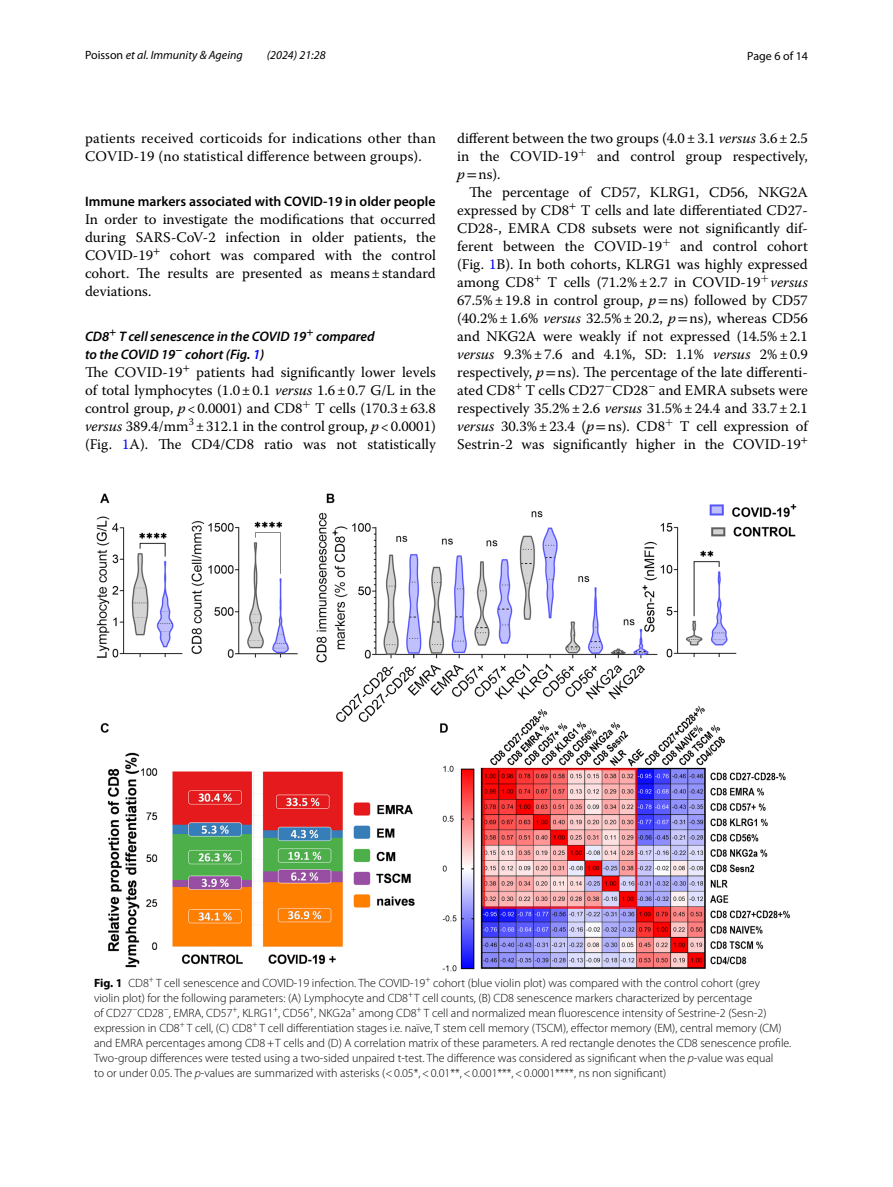
<style>
.page{position:relative;width:893px;height:1187px;background:#fff}
.page>*{position:absolute;margin:0;border:0;box-sizing:border-box;transform-origin:0 0}
.t1{font:14.7px/18px "Warnock Pro";letter-spacing:.005em;color:#000;text-align:justify}
.t2{font:italic 600 13.8px/18px "Myriad Pro";color:#000}
.t3{font:600 13.8px "Myriad Pro";color:#000}
.t4{font:300 12px/15px "Myriad Pro";color:#000}
.t5{font:italic 12px "Myriad Pro";color:#000}
.t6{font:12px "Myriad Pro";color:#000}
.s1{font-style:normal}
.s2{color:#00f}
.s3{font-style:italic}
.s4{font-family:"STIX"}
.s5{font-weight:700}
</style>
<div class="page">
<img style="left:96px;top:493px;width:701px;height:478px">
<p class="t5" style="left:85px;top:48px;width:159px"><span class="s1">Poisson</span> et al. Immunity &amp; Ageing</p>
<p class="t5" style="left:267px;top:48px;width:60px">(2024) 21:28</p>
<p class="t6" style="left:747px;top:48px;width:62px">Page 6 of 14</p>
<p class="t1" style="left:85px;top:128px;width:352px">patients received corticoids for indications other than<br>COVID-19 (no statistical difference between groups).</p>
<p class="t3" style="left:85px;top:192px;width:352px">Immune markers associated with COVID‑19 in older people</p>
<p class="t1" style="left:85px;top:209px;width:352px">In order to investigate the modifications that occurred during SARS-CoV-2 infection in older patients, the COVID-19<sup>+</sup> cohort was compared with the control cohort. The results are presented as means±standard deviations.</p>
<p class="t2" style="left:85px;top:327px;width:291px">CD8<sup>+</sup> T cell senescence in the COVID 19<sup>+</sup> compared to the COVID 19<sup>−</sup> cohort (Fig. <span class="s2">1</span>)</p>
<p class="t1" style="left:85px;top:362px;width:352px">The COVID-19<sup>+</sup> patients had significantly lower levels of total lymphocytes (1.0±0.1 <span class="s3">versus</span> 1.6±0.7 G/L in the control group, <span class="s3">p</span>&lt;0.0001) and CD8<sup>+</sup> T cells (170.3±63.8 <span class="s3">versus</span> 389.4/mm<sup>3</sup> ±312.1 in the control group, <span class="s3">p</span>&lt;0.0001) (Fig. <span class="s2">1</span>A). The CD4/CD8 ratio was not statistically</p>
<p class="t1" style="left:457px;top:128px;width:352px">different between the two groups (4.0±3.1 <span class="s3">versus</span> 3.6±2.5 in the COVID-19<sup>+</sup> and control group respectively, <span class="s3">p</span><span class="s4">=</span>ns).</p>
<p class="t1" style="left:457px;top:182px;width:352px;text-indent:12px">The percentage of CD57, KLRG1, CD56, NKG2A expressed by CD8<sup>+</sup> T cells and late differentiated CD27- CD28-, EMRA CD8 subsets were not significantly dif&shy;ferent between the COVID-19<sup>+</sup> and control cohort (Fig. <span class="s2">1</span>B). In both cohorts, KLRG1 was highly expressed among CD8<sup>+</sup> T cells (71.2%±2.7 in COVID-19<sup>+</sup> <span class="s3">versus </span>67.5%±19.8 in control group, <span class="s3">p</span><span class="s4">=</span>ns) followed by CD57 (40.2%±1.6% <span class="s3">versus</span> 32.5%±20.2, <span class="s3">p</span><span class="s4">=</span>ns), whereas CD56 and NKG2A were weakly if not expressed (14.5%±2.1 <span class="s3">versus</span> 9.3%±7.6 and 4.1%, SD: 1.1% <span class="s3">versus</span> 2%±0.9 respectively, <span class="s3">p</span><span class="s4">=</span>ns). The percentage of the late differenti&shy;ated CD8<sup>+</sup> T cells CD27<sup>−</sup>CD28<sup>−</sup> and EMRA subsets were respectively 35.2%±2.6 <span class="s3">versus</span> 31.5%±24.4 and 33.7±2.1 <span class="s3">versus</span> 30.3%±23.4 (<span class="s3">p</span><span class="s4">=</span>ns). CD8<sup>+</sup> T cell expression of Sestrin-2 was significantly higher in the COVID-19<sup>+</sup></p>
<p class="t4" style="left:94px;top:975px;width:699px"><span class="s5">Fig. 1</span> CD8<sup>+</sup> T cell senescence and COVID-19 infection. The COVID-19<sup>+</sup> cohort (blue violin plot) was compared with the control cohort (grey<br>violin plot) for the following parameters: (A) Lymphocyte and -CD8<sup>+</sup>T cell counts, (B) CD8 senescence markers characterized by percentage<br>of -CD27<sup>−</sup>CD28<sup>−</sup>, EMRA, CD57<sup>+</sup>, KLRG1<sup>+</sup>, CD56<sup>+</sup>, NKG2a<sup>+</sup> among -CD8<sup>+</sup> T cell and normalized mean fluorescence intensity of Sestrine-2 (Sesn-2) expression in -CD8<sup>+</sup> T cell, (C) CD8<sup>+</sup> T cell differentiation stages i.e. naïve, T stem cell memory (TSCM), effector memory (EM), central memory (CM) and EMRA percentages among CD8+T cells and (D) A correlation matrix of these parameters. A red rectangle denotes the CD8 senescence profile.<br>Two-group differences were tested using a two-sided unpaired t-test. The difference was considered as significant when the <span class="s3">p</span>-value was equal<br>to or under 0.05. The <span class="s3">p</span>-values are summarized with asterisks (&lt;0.05*,&lt;0.01**,&lt;0.001***,&lt;0.0001****, ns non significant)</p>
</div>
